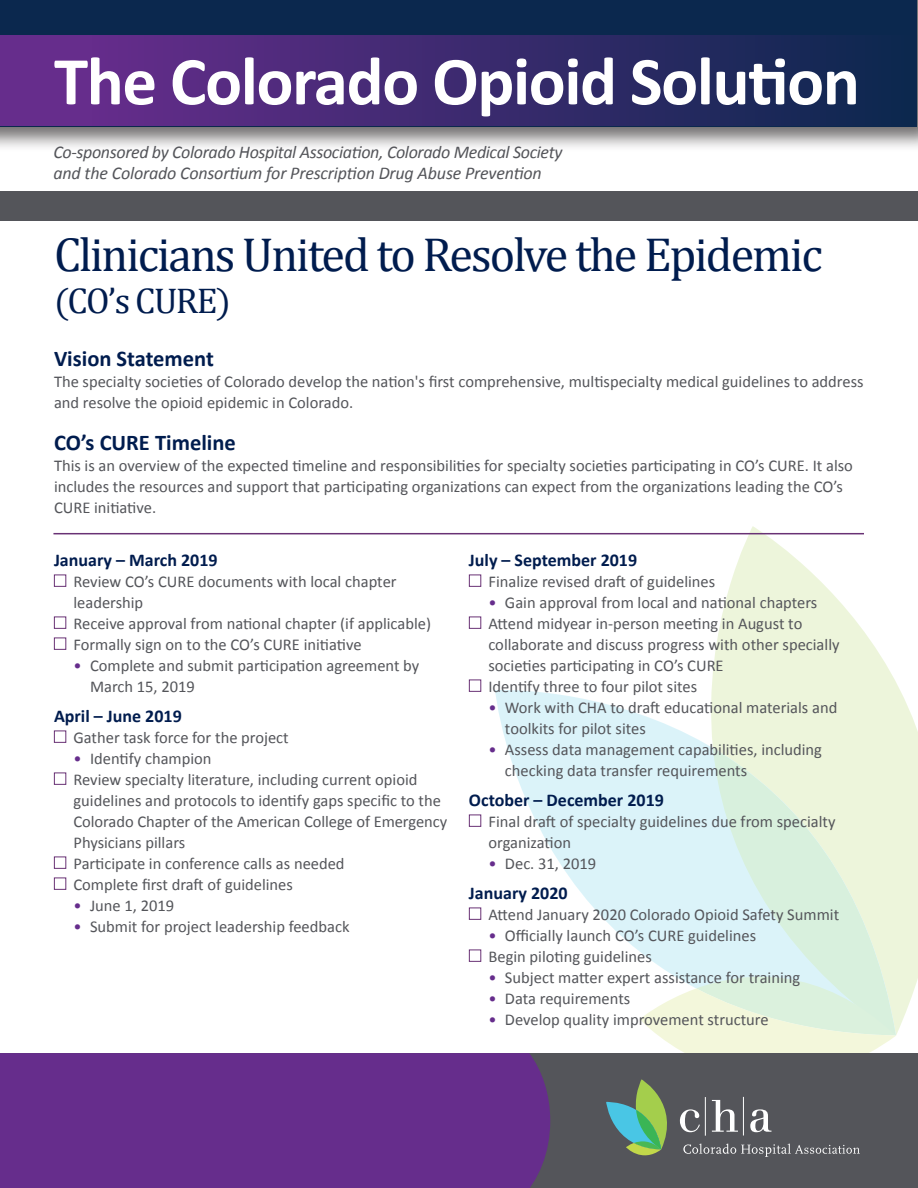
<style>
.page{position:relative;width:918px;height:1188px;background:#fff}
.page>*{position:absolute;margin:0;border:0;box-sizing:border-box;transform-origin:0 0}
.t1{font:700 69px "Calibri";letter-spacing:-.02em;color:#fff}
.t2{font:48px "Cambria Math";letter-spacing:-.04em;color:#001c4e}
.t3{font:36px "Cambria Math";letter-spacing:-.04em;color:#001c4e}
.t4{font:700 22.5px "Calibri";color:#001c4e}
.t5{font:italic 18px "Calibri";letter-spacing:-.02em;color:#54555a}
.t6{font:700 18px "Calibri";color:#001c4e}
.t7{font:16.5px/21px "Calibri";color:#54555a}
.s1{color:#662d8c}
</style>
<div class="page">
<svg style="left:701px;top:526px;width:217px;height:509px;fill:#edf5db"></svg>
<svg style="left:495px;top:674px;width:401px;height:290px;fill:#dbf3f9"></svg>
<svg style="left:713px;top:748px;width:183px;height:216px;background:#e1f2e1"></svg>
<div style="left:0;top:0;width:918px;height:152px;background:#231f20;opacity:.65"></div>
<div style="left:0;top:0;width:917px;height:126px;background:#0b284e"></div>
<div style="left:0;top:1053px;width:918px;height:135px;background:#54555a"></div>
<div style="left:0;top:1053px;width:550px;height:135px;background:#662d8c"></div>
<div style="left:0;top:191px;width:918px;height:30px;background:#54555a"></div>
<div style="left:0;top:36px;width:918px;height:90px;background:linear-gradient(to right,#6e2d91,#0c284e)"></div>
<svg style="left:606px;top:964px;width:290px;height:193px"></svg>
<hr style="left:705px;top:1097px;width:1px;height:39px;background:#fff">
<div style="left:54px;top:575px;width:12px;height:12px;border:1px solid #693275"></div>
<div style="left:54px;top:617px;width:12px;height:12px;border:1px solid #693275"></div>
<div style="left:54px;top:638px;width:12px;height:12px;border:1px solid #693275"></div>
<div style="left:54px;top:731px;width:12px;height:12px;border:1px solid #693275"></div>
<div style="left:54px;top:773px;width:12px;height:12px;border:1px solid #693275"></div>
<div style="left:54px;top:857px;width:12px;height:12px;border:1px solid #693275"></div>
<div style="left:54px;top:878px;width:12px;height:12px;border:1px solid #693275"></div>
<div style="left:469px;top:575px;width:12px;height:12px;border:1px solid #693275"></div>
<div style="left:469px;top:617px;width:12px;height:12px;border:1px solid #693275"></div>
<div style="left:469px;top:680px;width:12px;height:12px;border:1px solid #693275"></div>
<div style="left:469px;top:815px;width:12px;height:12px;border:1px solid #693275"></div>
<div style="left:469px;top:908px;width:12px;height:12px;border:1px solid #693275"></div>
<div style="left:469px;top:950px;width:12px;height:12px;border:1px solid #693275"></div>
<hr style="left:53px;top:533px;width:811px;height:1px;background:#693275">
<p class="t1" style="left:54px;top:37px;width:807px">The Colorado Opioid Solution</p>
<p class="t5" style="left:53px;top:139px;width:510px">Co-sponsored by Colorado Hospital Association, Colorado Medical Society</p>
<p class="t5" style="left:53px;top:160px;width:490px">and the Colorado Consortium for Prescription Drug Abuse Prevention</p>
<p class="t2" style="left:54px;top:226px;width:770px">Clinicians United to Resolve the Epidemic</p>
<p class="t3" style="left:54px;top:279px;width:179px">(CO’s CURE)</p>
<p class="t4" style="left:54px;top:344px;width:161px">Vision Statement</p>
<p class="t7" style="left:54px;top:371px;width:811px">The specialty societies of Colorado develop the nation's first comprehensive, multispecialty medical guidelines to address and resolve the opioid epidemic in Colorado.</p>
<p class="t4" style="left:54px;top:428px;width:183px">CO’s CURE Timeline</p>
<p class="t7" style="left:54px;top:455px;width:800px">This is an overview of the expected timeline and responsibilities for specialty societies participating in CO’s CURE. It also includes the resources and support that participating organizations can expect from the organizations leading the CO’s<br>CURE initiative.</p>
<p class="t6" style="left:54px;top:548px;width:165px">January – March 2019</p>
<p class="t7" style="left:74px;top:571px;width:325px">Review CO’s CURE documents with local chapter</p>
<p class="t7" style="left:74px;top:592px;width:71px">leadership</p>
<p class="t7" style="left:74px;top:613px;width:359px">Receive approval from national chapter (if applicable)</p>
<p class="t7" style="left:74px;top:634px;width:290px">Formally sign on to the CO’s CURE initiative</p>
<p class="t7" style="left:90px;top:655px;width:331px;text-indent:-16px"><span class="s1">•</span> Complete and submit participation agreement by<br>March 15, 2019</p>
<p class="t6" style="left:54px;top:704px;width:129px">April – June 2019</p>
<p class="t7" style="left:74px;top:727px;width:217px">Gather task force for the project</p>
<p class="t7" style="left:74px;top:748px;width:140px"><span class="s1">•</span> Identify champion</p>
<p class="t7" style="left:74px;top:769px;width:345px">Review specialty literature, including current opioid</p>
<p class="t7" style="left:74px;top:790px;width:369px">guidelines and protocols to identify gaps specific to the</p>
<p class="t7" style="left:74px;top:811px;width:375px">Colorado Chapter of the American College of Emergency<br>Physicians pillars</p>
<p class="t7" style="left:74px;top:853px;width:273px">Participate in conference calls as needed</p>
<p class="t7" style="left:74px;top:874px;width:221px">Complete first draft of guidelines</p>
<p class="t7" style="left:74px;top:895px;width:102px"><span class="s1">•</span> June 1, 2019</p>
<p class="t7" style="left:74px;top:916px;width:278px"><span class="s1">•</span> Submit for project leadership feedback</p>
<p class="t6" style="left:469px;top:548px;width:170px">July – September 2019</p>
<p class="t7" style="left:488px;top:571px;width:228px">Finalize revised draft of guidelines</p>
<p class="t7" style="left:488px;top:592px;width:330px"><span class="s1">•</span> Gain approval from local and national chapters</p>
<p class="t7" style="left:488px;top:613px;width:315px">Attend midyear in-person meeting in August to</p>
<p class="t7" style="left:488px;top:634px;width:353px">collaborate and discuss progress with other specially societies participating in CO’s CURE</p>
<p class="t7" style="left:488px;top:676px;width:210px">Identify three to four pilot sites</p>
<p class="t7" style="left:488px;top:697px;width:350px"><span class="s1">•</span> Work with CHA to draft educational materials and</p>
<p class="t7" style="left:505px;top:718px;width:142px">toolkits for pilot sites</p>
<p class="t7" style="left:488px;top:739px;width:335px"><span class="s1">•</span> Assess data management capabilities, including</p>
<p class="t7" style="left:505px;top:760px;width:244px">checking data transfer requirements</p>
<p class="t6" style="left:469px;top:788px;width:196px">October – December 2019</p>
<p class="t7" style="left:488px;top:811px;width:349px">Final draft of specialty guidelines due from specialty</p>
<p class="t7" style="left:488px;top:832px;width:84px">organization</p>
<p class="t7" style="left:488px;top:853px;width:109px"><span class="s1">•</span> Dec. 31, 2019</p>
<p class="t6" style="left:469px;top:881px;width:100px">January 2020</p>
<p class="t7" style="left:488px;top:904px;width:352px">Attend January 2020 Colorado Opioid Safety Summit</p>
<p class="t7" style="left:488px;top:925px;width:269px"><span class="s1">•</span> Officially launch CO’s CURE guidelines</p>
<p class="t7" style="left:488px;top:946px;width:165px">Begin piloting guidelines</p>
<p class="t7" style="left:488px;top:967px;width:313px"><span class="s1">•</span> Subject matter expert assistance for training</p>
<p class="t7" style="left:488px;top:988px;width:143px"><span class="s1">•</span> Data requirements</p>
<p class="t7" style="left:488px;top:1009px;width:282px"><span class="s1">•</span> Develop quality improvement structure</p>
</div>
